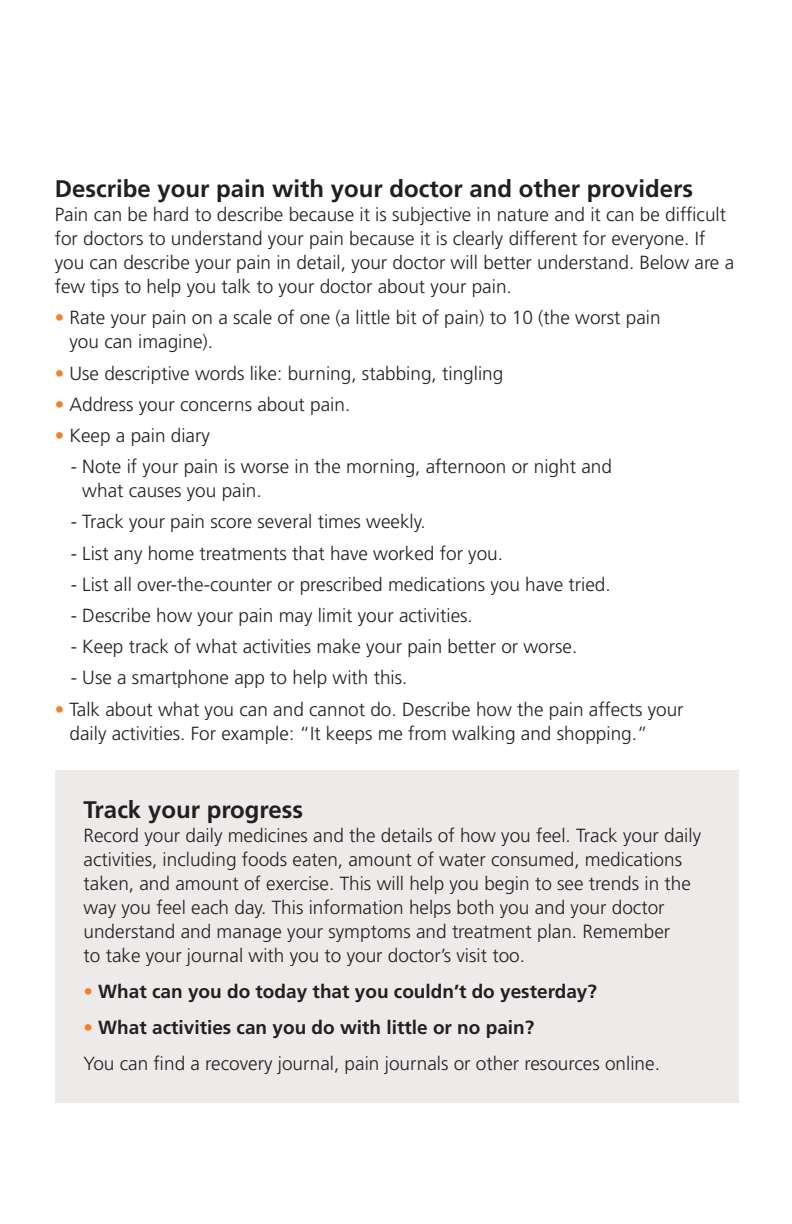
<style>
.page{position:relative;width:792px;height:1224px;background:#fff}
.page>*{position:absolute;margin:0;border:0;box-sizing:border-box;transform-origin:0 0}
.t1{font:700 24px "Frutiger LT Std";color:#231f20}
.t2{font:300 19px/24px "Frutiger LT Std";color:#231f20}
.t3{font:700 19px "Frutiger LT Std";color:#231f20}
.s1{color:#f47f2a}
.s2{font-weight:700;color:#f47f2a}
.s3{font-weight:700}
</style>
<div class="page">
<div style="left:55px;top:770px;width:684px;height:333px;background:#ecebea"></div>
<p class="t1" style="left:55px;top:175px;width:640px">Describe your pain with your doctor and other providers</p>
<p class="t2" style="left:55px;top:203px;width:681px">Pain can be hard to describe because it is subjective in nature and it can be difficult for doctors to understand your pain because it is clearly different for everyone. If you can describe your pain in detail, your doctor will better understand. Below are a few tips to help you talk to your doctor about your pain.</p>
<p class="t2" style="left:70px;top:306px;width:593px;text-indent:-15px"><span class="s1">•</span> Rate your pain on a scale of one (a little bit of pain) to 10 (the worst pain you can imagine).</p>
<p class="t2" style="left:55px;top:361px;width:450px"><span class="s1">•</span> Use descriptive words like: burning, stabbing, tingling</p>
<p class="t2" style="left:55px;top:393px;width:297px"><span class="s1">•</span> Address your concerns about pain.</p>
<p class="t2" style="left:55px;top:424px;width:157px"><span class="s1">•</span> Keep a pain diary</p>
<p class="t2" style="left:82px;top:455px;width:531px;text-indent:-12px">- Note if your pain is worse in the morning, afternoon or night and what causes you pain.</p>
<p class="t2" style="left:71px;top:506px;width:542px;line-height:31.2px">- Track your pain score several times weekly.<br>‐ List any home treatments that have worked for you.<br>‐ List all over-the-counter or prescribed medications you have tried. ‐ Describe how your pain may limit your activities.<br>‐ Keep track of what activities make your pain better or worse.<br>‐ Use a smartphone app to help with this.</p>
<p class="t2" style="left:70px;top:697px;width:616px;text-indent:-15px"><span class="s1">•</span> Talk about what you can and cannot do. Describe how the pain affects your daily activities. For example: “It keeps me from walking and shopping.”</p>
<p class="t1" style="left:84px;top:795px;width:221px">Track your progress</p>
<p class="t2" style="left:84px;top:823px;width:619px">Record your daily medicines and the details of how you feel. Track your daily activities, including foods eaten, amount of water consumed, medications taken, and amount of exercise. This will help you begin to see trends in the way you feel each day. This information helps both you and your doctor understand and manage your symptoms and treatment plan. Remember<br>to take your journal with you to your doctor’s visit too.</p>
<p class="t3" style="left:84px;top:980px;width:515px"><span class="s1">•</span> What can you do today that you couldn’t do yesterday?</p>
<p class="t2" style="left:84px;top:1009px;width:578px;line-height:36px"><span class="s2">•</span> <span class="s3">What activities can you do with little or no pain?<br></span>You can find a recovery journal, pain journals or other resources online.</p>
</div>
